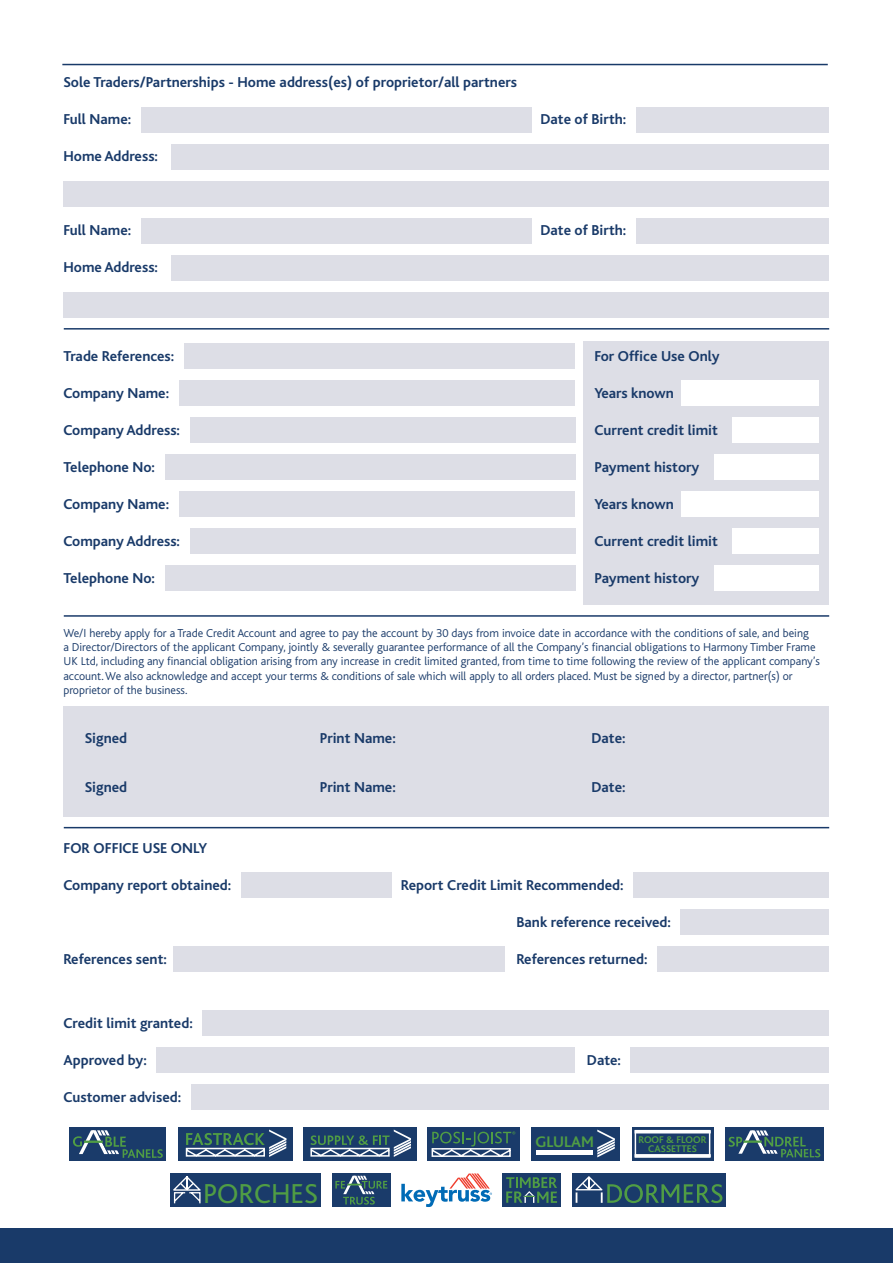
<style>
.page{position:relative;width:893px;height:1263px;background:#fff}
.page>*{position:absolute;margin:0;border:0;box-sizing:border-box;transform-origin:0 0}
.t1{font:28.65px "Bliss";color:#509d44}
.t2{font:700 16.05px "Bliss";color:#509d44}
.t3{font:700 15px "Bliss";color:#193a69}
.t4{font:300 12px/14.4px "Bliss";color:#193a69}
.t5{font:700 10.2px/8.9px "Bliss";color:#509d44;text-align:center}
</style>
<div class="page">
<hr style="left:62px;top:64px;width:766px;height:1px;background:#193a69">
<div style="left:0;top:1229px;width:893px;height:34px;background:#193a69"></div>
<div style="left:64px;top:706px;width:765px;height:110px;background:#dddee6"></div>
<div style="left:584px;top:341px;width:245px;height:264px;background:#dddee6"></div>
<hr style="left:64px;top:328px;width:765px;height:2px;background:#193a69">
<div style="left:141px;top:107px;width:390px;height:26px;background:#dddee6"></div>
<div style="left:636px;top:107px;width:193px;height:26px;background:#dddee6"></div>
<div style="left:171px;top:144px;width:658px;height:26px;background:#dddee6"></div>
<div style="left:64px;top:181px;width:765px;height:26px;background:#dddee6"></div>
<div style="left:141px;top:218px;width:390px;height:26px;background:#dddee6"></div>
<div style="left:636px;top:218px;width:193px;height:26px;background:#dddee6"></div>
<div style="left:171px;top:255px;width:658px;height:26px;background:#dddee6"></div>
<div style="left:64px;top:292px;width:765px;height:26px;background:#dddee6"></div>
<div style="left:184px;top:343px;width:391px;height:26px;background:#dddee6"></div>
<div style="left:179px;top:380px;width:396px;height:26px;background:#dddee6"></div>
<div style="left:681px;top:380px;width:138px;height:26px;background:#fff"></div>
<div style="left:190px;top:418px;width:385px;height:25px;background:#dddee6"></div>
<div style="left:732px;top:418px;width:87px;height:25px;background:#fff"></div>
<div style="left:165px;top:455px;width:410px;height:25px;background:#dddee6"></div>
<div style="left:714px;top:455px;width:105px;height:25px;background:#fff"></div>
<div style="left:179px;top:492px;width:396px;height:25px;background:#dddee6"></div>
<div style="left:681px;top:492px;width:138px;height:25px;background:#fff"></div>
<div style="left:190px;top:529px;width:385px;height:25px;background:#dddee6"></div>
<div style="left:732px;top:529px;width:87px;height:25px;background:#fff"></div>
<div style="left:165px;top:566px;width:410px;height:25px;background:#dddee6"></div>
<div style="left:714px;top:566px;width:105px;height:25px;background:#fff"></div>
<hr style="left:64px;top:615px;width:765px;height:2px;background:#193a69">
<hr style="left:64px;top:827px;width:765px;height:1px;background:#193a69">
<div style="left:241px;top:873px;width:151px;height:25px;background:#dddee6"></div>
<div style="left:633px;top:873px;width:196px;height:25px;background:#dddee6"></div>
<div style="left:681px;top:910px;width:148px;height:25px;background:#dddee6"></div>
<div style="left:173px;top:947px;width:332px;height:25px;background:#dddee6"></div>
<div style="left:657px;top:947px;width:172px;height:25px;background:#dddee6"></div>
<div style="left:203px;top:1010px;width:626px;height:26px;background:#dddee6"></div>
<div style="left:157px;top:1047px;width:418px;height:26px;background:#dddee6"></div>
<div style="left:631px;top:1047px;width:198px;height:26px;background:#dddee6"></div>
<div style="left:191px;top:1084px;width:638px;height:26px;background:#dddee6"></div>
<div style="left:170px;top:1173px;width:151px;height:34px;background:#1a3b6a"></div>
<svg style="left:173px;top:1176px;width:28px;height:28px"></svg>
<div style="left:332px;top:1173px;width:59px;height:34px;background:#1a3b6a"></div>
<svg style="left:335px;top:1176px;width:52px;height:28px"></svg>
<div style="left:572px;top:1173px;width:154px;height:34px;background:#1a3b6a"></div>
<svg style="left:575px;top:1176px;width:147px;height:27px"></svg>
<div style="left:503px;top:1173px;width:58px;height:34px;background:#1a3b6a"></div>
<svg style="left:506px;top:1177px;width:51px;height:26px"></svg>
<svg style="left:401px;top:1173px;width:91px;height:34px"></svg>
<div style="left:725px;top:1127px;width:99px;height:34px;background:#1a3b6a"></div>
<svg style="left:728px;top:1130px;width:92px;height:27px"></svg>
<div style="left:303px;top:1127px;width:114px;height:34px;background:#1a3b6a"></div>
<svg style="left:310px;top:1129px;width:101px;height:28px"></svg>
<div style="left:69px;top:1127px;width:97px;height:34px;background:#1a3b6a"></div>
<svg style="left:73px;top:1130px;width:90px;height:28px"></svg>
<div style="left:427px;top:1127px;width:93px;height:34px;background:#1a3b6a"></div>
<svg style="left:431px;top:1131px;width:84px;height:26px"></svg>
<div style="left:531px;top:1127px;width:89px;height:34px;background:#1a3b6a"></div>
<svg style="left:597px;top:1129px;width:18px;height:28px"></svg>
<div style="left:536px;top:1150px;width:57px;height:5px;background:#fff"></div>
<div style="left:632px;top:1127px;width:81px;height:34px;background:#1a3b6a"></div>
<div style="left:635px;top:1130px;width:75px;height:27px;border:1px solid #fff"></div>
<hr style="left:635px;top:1130px;width:75px;height:3px;background:#fff">
<div style="left:635px;top:1154px;width:75px;height:3px;background:#fff;border:1px solid #fff"></div>
<div style="left:178px;top:1127px;width:115px;height:34px;background:#1a3b6a"></div>
<svg style="left:185px;top:1129px;width:101px;height:28px"></svg>
<p class="t3" style="left:63px;top:75px;width:455px">Sole Traders/Partnerships - Home address(es) of proprietor/all partners</p>
<p class="t3" style="left:63px;top:112px;width:69px">Full Name:</p>
<p class="t3" style="left:540px;top:112px;width:87px">Date of Birth:</p>
<p class="t3" style="left:63px;top:149px;width:96px">Home Address:</p>
<p class="t3" style="left:63px;top:223px;width:69px">Full Name:</p>
<p class="t3" style="left:540px;top:223px;width:87px">Date of Birth:</p>
<p class="t3" style="left:63px;top:260px;width:96px">Home Address:</p>
<p class="t3" style="left:63px;top:348px;width:112px">Trade References:</p>
<p class="t3" style="left:594px;top:348px;width:127px">For Office Use Only</p>
<p class="t3" style="left:63px;top:385px;width:107px">Company Name:</p>
<p class="t3" style="left:594px;top:385px;width:81px">Years known</p>
<p class="t3" style="left:63px;top:422px;width:118px">Company Address:</p>
<p class="t3" style="left:594px;top:422px;width:125px">Current credit limit</p>
<p class="t3" style="left:63px;top:459px;width:93px">Telephone No:</p>
<p class="t3" style="left:594px;top:459px;width:106px">Payment history</p>
<p class="t3" style="left:63px;top:496px;width:107px">Company Name:</p>
<p class="t3" style="left:594px;top:496px;width:81px">Years known</p>
<p class="t3" style="left:63px;top:533px;width:118px">Company Address:</p>
<p class="t3" style="left:594px;top:533px;width:125px">Current credit limit</p>
<p class="t3" style="left:63px;top:570px;width:93px">Telephone No:</p>
<p class="t3" style="left:594px;top:570px;width:106px">Payment history</p>
<p class="t4" style="left:63px;top:626px;width:758px">We/I hereby apply for a Trade Credit Account and agree to pay the account by 30 days from invoice date in accordance with the conditions of sale, and being<br>a Director/Directors of the applicant Company, jointly &amp; severally guarantee performance of all the Company’s financial obligations to Harmony Timber Frame UK Ltd, including any financial obligation arising from any increase in credit limited granted, from time to time following the review of the applicant company’s account. We also acknowledge and accept your terms &amp; conditions of sale which will apply to all orders placed. Must be signed by a director, partner(s) or proprietor of the business.</p>
<p class="t3" style="left:85px;top:730px;width:44px">Signed</p>
<p class="t3" style="left:320px;top:730px;width:77px">Print Name:</p>
<p class="t3" style="left:591px;top:730px;width:36px">Date:</p>
<p class="t3" style="left:85px;top:779px;width:44px">Signed</p>
<p class="t3" style="left:320px;top:779px;width:77px">Print Name:</p>
<p class="t3" style="left:591px;top:779px;width:36px">Date:</p>
<p class="t3" style="left:63px;top:840px;width:145px">FOR OFFICE USE ONLY</p>
<p class="t3" style="left:63px;top:877px;width:169px">Company report obtained:</p>
<p class="t3" style="left:401px;top:877px;width:224px">Report Credit Limit Recommended:</p>
<p class="t3" style="left:516px;top:914px;width:156px">Bank reference received:</p>
<p class="t3" style="left:63px;top:951px;width:105px">References sent:</p>
<p class="t3" style="left:516px;top:951px;width:133px">References returned:</p>
<p class="t3" style="left:63px;top:1015px;width:131px">Credit limit granted:</p>
<p class="t3" style="left:63px;top:1052px;width:85px">Approved by:</p>
<p class="t3" style="left:587px;top:1052px;width:36px">Date:</p>
<p class="t3" style="left:63px;top:1089px;width:119px">Customer advised:</p>
<h1 class="t1" style="left:203px;top:1179px;width:116px">PORCHES</h1>
<h2 class="t2" style="left:535px;top:1133px;width:60px">GLULAM</h2>
<p class="t5" style="left:639px;top:1136px;width:69px">ROOF &amp; FLOOR<br>CASSETTES</p>
</div>
